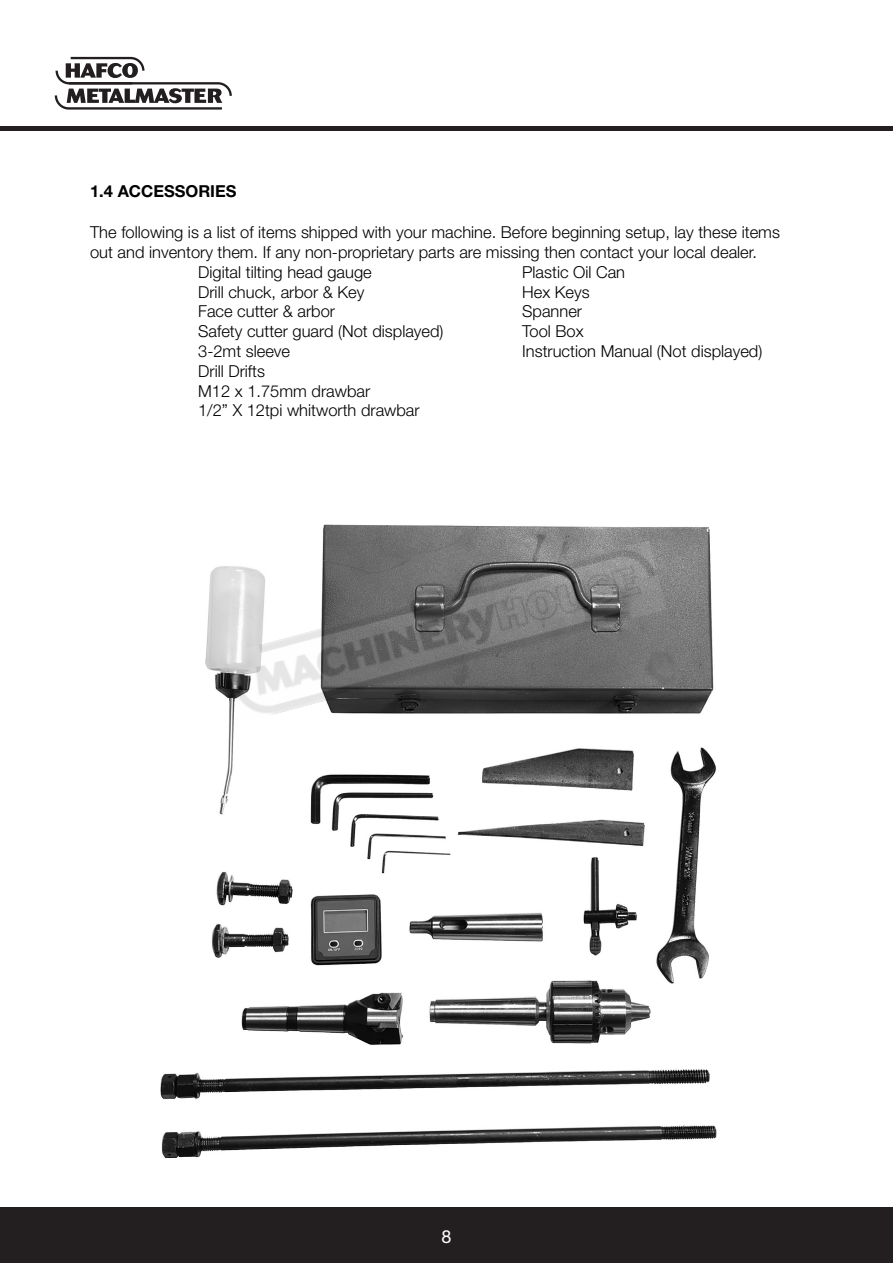
<style>
.page{position:relative;width:893px;height:1263px;background:#fff}
.page>*{position:absolute;margin:0;border:0;box-sizing:border-box;transform-origin:0 0}
.t1{font:18px "Helvetica Neue LT Std";color:#fff}
.t2{font:300 16.5px/19.8px "Helvetica Neue LT Std";color:#000}
.t3{font:700 16.5px "Helvetica Neue LT Std";color:#000}
</style>
<div class="page">
<div style="left:0;top:1208px;width:893px;height:55px;background:#231f20"></div>
<div style="left:0;top:126px;width:893px;height:5px;background:#231f20"></div>
<svg style="left:55px;top:57px;width:177px;height:53px"></svg>
<img style="left:160px;top:524px;width:557px;height:633px">
<img style="left:226px;top:541px;width:441px;height:180px">
<p class="t3" style="left:90px;top:181px;width:148px">1.4 ACCESSORIES</p>
<p class="t2" style="left:90px;top:222px;width:691px">The following is a list of items shipped with your machine. Before beginning setup, lay these items</p>
<p class="t2" style="left:90px;top:242px;width:668px">out and inventory them. If any non-proprietary parts are missing then contact your local dealer.</p>
<p class="t2" style="left:198px;top:262px;width:175px">Digital tilting head gauge</p>
<p class="t2" style="left:522px;top:262px;width:104px">Plastic Oil Can</p>
<p class="t2" style="left:198px;top:281px;width:168px">Drill chuck, arbor &amp; Key</p>
<p class="t2" style="left:522px;top:281px;width:69px">Hex Keys</p>
<p class="t2" style="left:198px;top:301px;width:138px">Face cutter &amp; arbor</p>
<p class="t2" style="left:522px;top:301px;width:61px">Spanner</p>
<p class="t2" style="left:198px;top:321px;width:247px">Safety cutter guard (Not displayed)</p>
<p class="t2" style="left:522px;top:321px;width:63px">Tool Box</p>
<p class="t2" style="left:198px;top:341px;width:93px">3-2mt sleeve</p>
<p class="t2" style="left:522px;top:341px;width:242px">Instruction Manual (Not displayed)</p>
<p class="t2" style="left:198px;top:361px;width:223px">Drill Drifts<br>M12 x 1.75mm drawbar<br>1/2” X 12tpi whitworth drawbar</p>
<p class="t1" style="left:441px;top:1226px;width:12px">8</p>
</div>
